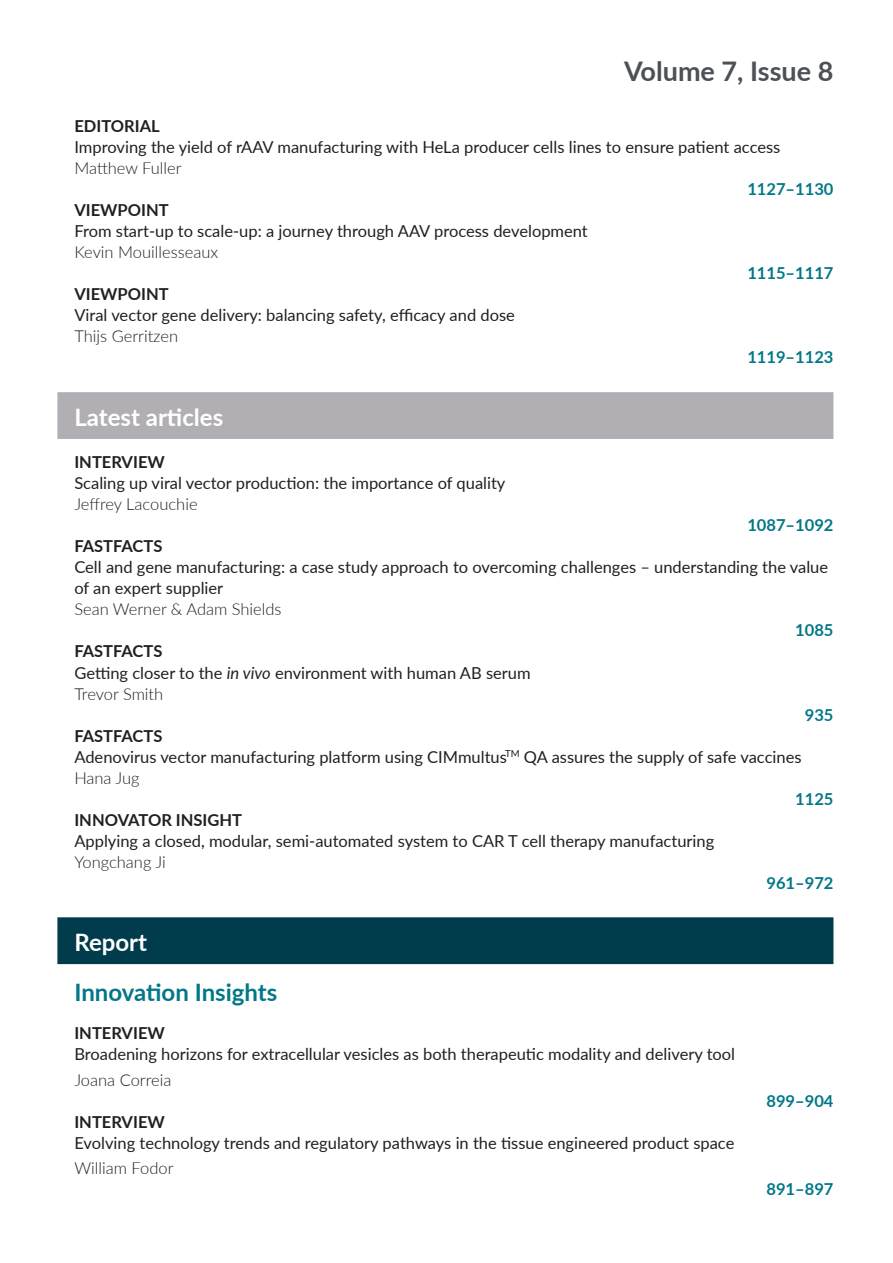
<style>
.page{position:relative;width:893px;height:1263px;background:#fff}
.page>*{position:absolute;margin:0;border:0;box-sizing:border-box;transform-origin:0 0}
.pager{font:700 27px "Lato";color:#4b5157}
.Contents_section_tit{font:700 24px "Lato";color:#027788}
.Contents_latest_arti{font:700 24px "Lato";color:#fff}
.Contents_report_head{font:700 24px "Lato";color:#fff}
.contentstitle{font:16.5px/21px "Lato";color:#231f20}
.contentstitle-2{font:300 16.5px "Lato";color:#231f20}
.contentstype{font:700 16.5px "Lato";color:#231f20}
.contentspage{font:700 16.5px "Lato";color:#027788}
.contentsauthor{font:300 16.5px "Lato";color:#231f20}
.s1{font-style:italic}
</style>
<div class="page">
<div style="left:57px;top:392px;width:776px;height:47px;background:#b1afb3"></div>
<div style="left:57px;top:917px;width:776px;height:47px;background:#003c4b"></div>
<p class="pager" style="left:624px;top:52px;width:211px">Volume 7, Issue 8</p>
<p class="contentstype" style="left:74px;top:114px;width:87px">EDITORIAL</p>
<p class="contentstitle" style="left:74px;top:136px;width:707px">Improving the yield of rAAV manufacturing with HeLa producer cells lines to ensure patient access</p>
<p class="contentstitle-2" style="left:74px;top:157px;width:109px">Matthew Fuller</p>
<p class="contentspage" style="left:747px;top:177px;width:88px">1127–1130</p>
<p class="contentstype" style="left:74px;top:198px;width:96px">VIEWPOINT</p>
<p class="contentstitle" style="left:74px;top:220px;width:515px">From start-up to scale-up: a journey through AAV process development</p>
<p class="contentstitle-2" style="left:74px;top:241px;width:145px">Kevin Mouillesseaux</p>
<p class="contentspage" style="left:747px;top:261px;width:88px">1115–1117</p>
<p class="contentstype" style="left:74px;top:282px;width:96px">VIEWPOINT</p>
<p class="contentstitle" style="left:74px;top:304px;width:442px">Viral vector gene delivery: balancing safety, efficacy and dose</p>
<p class="contentstitle-2" style="left:74px;top:325px;width:105px">Thijs Gerritzen</p>
<p class="contentspage" style="left:747px;top:345px;width:88px">1119–1123</p>
<p class="Contents_latest_arti" style="left:74px;top:400px;width:150px">Latest articles</p>
<p class="contentstype" style="left:74px;top:450px;width:92px">INTERVIEW</p>
<p class="contentstitle" style="left:74px;top:472px;width:432px">Scaling up viral vector production: the importance of quality</p>
<p class="contentstitle-2" style="left:74px;top:493px;width:125px">Jeffrey Lacouchie</p>
<p class="contentspage" style="left:747px;top:513px;width:88px">1087–1092</p>
<p class="contentstype" style="left:74px;top:534px;width:90px">FASTFACTS</p>
<p class="contentstitle" style="left:74px;top:556px;width:755px">Cell and gene manufacturing: a case study approach to overcoming challenges – understanding the value of an expert supplier</p>
<p class="contentstitle-2" style="left:74px;top:598px;width:209px">Sean Werner &amp; Adam Shields</p>
<p class="contentspage" style="left:795px;top:618px;width:40px">1085</p>
<p class="contentstype" style="left:74px;top:639px;width:90px">FASTFACTS</p>
<p class="contentstitle" style="left:74px;top:661px;width:458px">Getting closer to the <span class="s1">in vivo</span> environment with human AB serum</p>
<p class="contentstitle-2" style="left:74px;top:682px;width:90px">Trevor Smith</p>
<p class="contentspage" style="left:805px;top:702px;width:30px">935</p>
<p class="contentstype" style="left:74px;top:723px;width:90px">FASTFACTS</p>
<p class="contentstitle" style="left:74px;top:745px;width:729px">Adenovirus vector manufacturing platform using CIMmultus<sup>TM</sup> QA assures the supply of safe vaccines</p>
<p class="contentstitle-2" style="left:74px;top:766px;width:67px">Hana Jug</p>
<p class="contentspage" style="left:795px;top:786px;width:40px">1125</p>
<p class="contentstype" style="left:74px;top:807px;width:169px">INNOVATOR INSIGHT</p>
<p class="contentstitle" style="left:74px;top:829px;width:641px">Applying a closed, modular, semi-automated system to CAR T cell therapy manufacturing</p>
<p class="contentstitle-2" style="left:74px;top:850px;width:93px">Yongchang Ji</p>
<p class="contentspage" style="left:766px;top:870px;width:68px">961–972</p>
<p class="Contents_report_head" style="left:74px;top:925px;width:74px">Report</p>
<p class="Contents_section_tit" style="left:74px;top:975px;width:205px">Innovation Insights</p>
<p class="contentstype" style="left:74px;top:1021px;width:92px">INTERVIEW</p>
<p class="contentstitle" style="left:74px;top:1043px;width:662px">Broadening horizons for extracellular vesicles as both therapeutic modality and delivery tool</p>
<p class="contentsauthor" style="left:74px;top:1068px;width:98px">Joana Correia</p>
<p class="contentstype" style="left:74px;top:1109px;width:92px">INTERVIEW</p>
<p class="contentstitle" style="left:74px;top:1131px;width:661px">Evolving technology trends and regulatory pathways in the tissue engineered product space</p>
<p class="contentsauthor" style="left:74px;top:1156px;width:101px">William Fodor</p>
<p class="contentspage" style="left:766px;top:1088px;width:68px">899–904</p>
<p class="contentspage" style="left:766px;top:1177px;width:68px">891–897</p>
</div>
